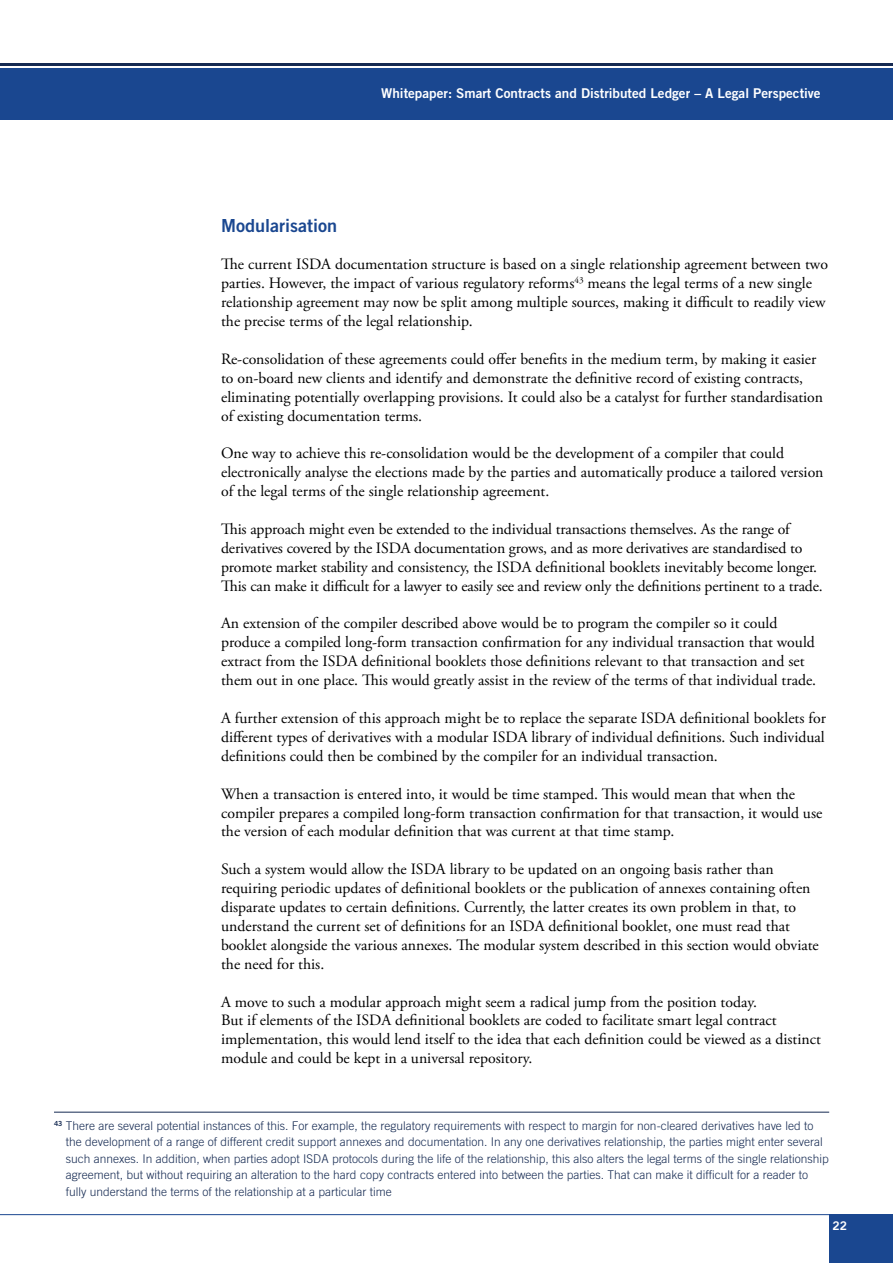
<style>
.page{position:relative;width:893px;height:1263px;background:#fff}
.page>*{position:absolute;margin:0;border:0;box-sizing:border-box;transform-origin:0 0}
.t1{font:18px "Trade Gothic LT Std Bd 2";color:#1a4790}
.t2{font:15.75px/18.9px "Adobe Garamond Pro";color:#000}
.t3{font:13.5px "Trade Gothic LT Std Bd 2";color:#fff}
.t4{font:300 12px/16.5px "Trade Gothic LT Std";color:#152a52}
.t5{font:12px "Trade Gothic Bold Two";color:#fff}
</style>
<div class="page">
<div style="left:0;top:68px;width:893px;height:51px;background:#1a4790"></div>
<hr style="left:0;top:64px;width:893px;height:2px;background:#152a52">
<div style="left:829px;top:1214px;width:64px;height:49px;background:#1a4790"></div>
<hr style="left:0;top:1214px;width:829px;height:1px;background:#1a4790">
<hr style="left:54px;top:1112px;width:775px;height:1px;background:#152a52">
<p class="t3" style="left:381px;top:85px;width:441px">Whitepaper: Smart Contracts and Distributed Ledger – A Legal Perspective</p>
<p class="t1" style="left:221px;top:214px;width:118px">Modularisation</p>
<p class="t2" style="left:221px;top:255px;width:608px">The current ISDA documentation structure is based on a single relationship agreement between two parties. However, the impact of various regulatory reforms<sup>43</sup> means the legal terms of a new single relationship agreement may now be split among multiple sources, making it difficult to readily view the precise terms of the legal relationship.</p>
<p class="t2" style="left:221px;top:350px;width:604px">Re-consolidation of these agreements could offer benefits in the medium term, by making it easier to on-board new clients and identify and demonstrate the definitive record of existing contracts, eliminating potentially overlapping provisions. It could also be a catalyst for further standardisation of existing documentation terms.</p>
<p class="t2" style="left:221px;top:444px;width:604px">One way to achieve this re-consolidation would be the development of a compiler that could electronically analyse the elections made by the parties and automatically produce a tailored version of the legal terms of the single relationship agreement.</p>
<p class="t2" style="left:221px;top:520px;width:603px">This approach might even be extended to the individual transactions themselves. As the range of derivatives covered by the ISDA documentation grows, and as more derivatives are standardised to promote market stability and consistency, the ISDA definitional booklets inevitably become longer.<br>This can make it difficult for a lawyer to easily see and review only the definitions pertinent to a trade.</p>
<p class="t2" style="left:221px;top:615px;width:597px">An extension of the compiler described above would be to program the compiler so it could produce a compiled long-form transaction confirmation for any individual transaction that would extract from the ISDA definitional booklets those definitions relevant to that transaction and set them out in one place. This would greatly assist in the review of the terms of that individual trade.</p>
<p class="t2" style="left:221px;top:709px;width:606px;text-align:justify">A further extension of this approach might be to replace the separate ISDA definitional booklets for different types of derivatives with a modular ISDA library of individual definitions. Such individual definitions could then be combined by the compiler for an individual transaction.</p>
<p class="t2" style="left:221px;top:785px;width:603px">When a transaction is entered into, it would be time stamped. This would mean that when the compiler prepares a compiled long-form transaction confirmation for that transaction, it would use the version of each modular definition that was current at that time stamp.</p>
<p class="t2" style="left:221px;top:860px;width:599px">Such a system would allow the ISDA library to be updated on an ongoing basis rather than requiring periodic updates of definitional booklets or the publication of annexes containing often disparate updates to certain definitions. Currently, the latter creates its own problem in that, to understand the current set of definitions for an ISDA definitional booklet, one must read that booklet alongside the various annexes. The modular system described in this section would obviate the need for this.</p>
<p class="t2" style="left:221px;top:993px;width:601px">A move to such a modular approach might seem a radical jump from the position today.<br>But if elements of the ISDA definitional booklets are coded to facilitate smart legal contract implementation, this would lend itself to the idea that each definition could be viewed as a distinct module and could be kept in a universal repository.</p>
<p class="t4" style="left:66px;top:1117px;width:764px;text-indent:-12px"><sup>43</sup> There are several potential instances of this. For example, the regulatory requirements with respect to margin for non-cleared derivatives have led to the development of a range of different credit support annexes and documentation. In any one derivatives relationship, the parties might enter several such annexes. In addition, when parties adopt ISDA protocols during the life of the relationship, this also alters the legal terms of the single relationship agreement, but without requiring an alteration to the hard copy contracts entered into between the parties. That can make it difficult for a reader to fully understand the terms of the relationship at a particular time</p>
<p class="t5" style="left:833px;top:1219px;width:16px">22</p>
</div>
